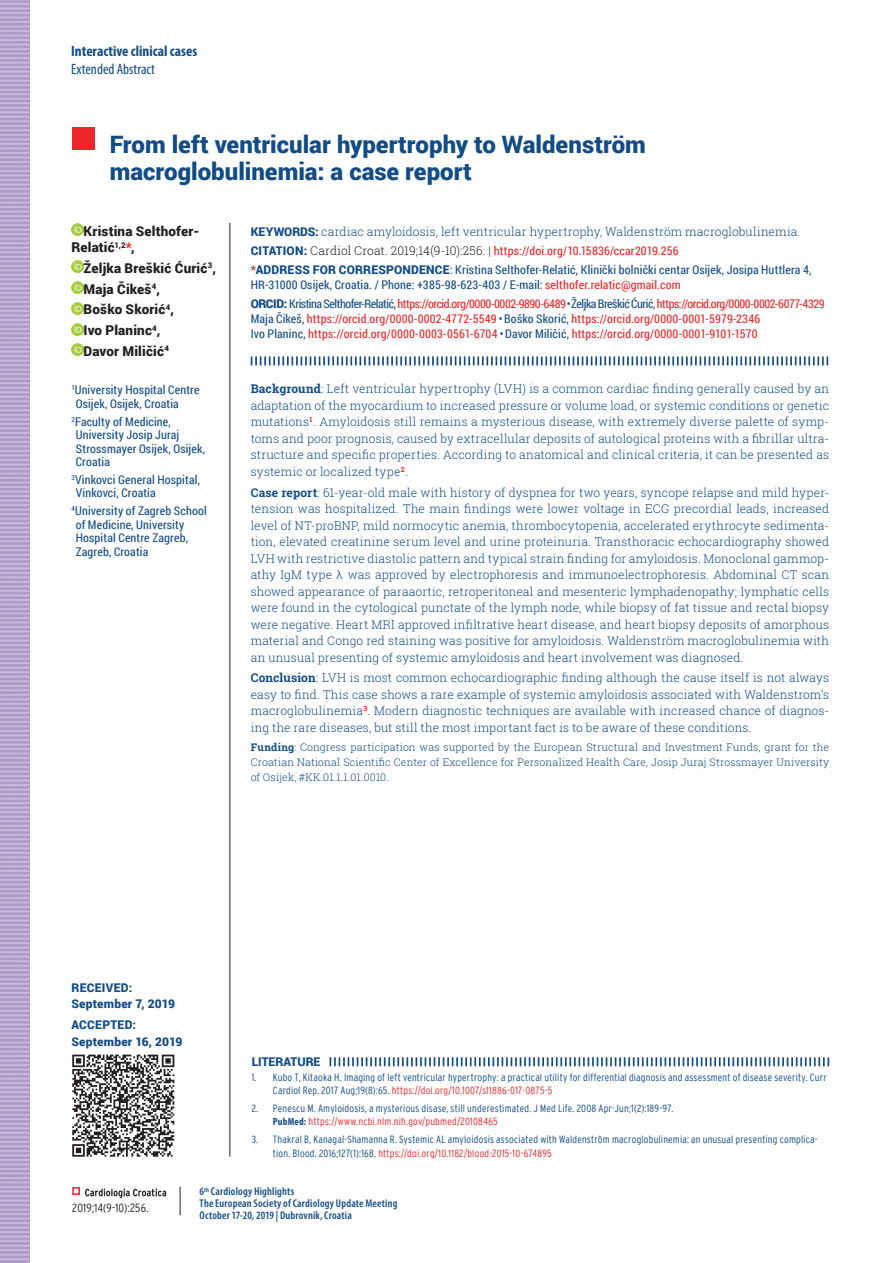
<style>
.page{position:relative;width:893px;height:1263px;background:#fff}
.page>*{position:absolute;margin:0;border:0;box-sizing:border-box;transform-origin:0 0}
.t1{font:900 24px/27px "Roboto";color:#124c87}
.t2{font:700 condensed 15px "Myriad Pro";color:#124c87}
.t3{font:condensed 15px "Myriad Pro";color:#124c87}
.t4{font:900 13.5px/20.7px "Roboto";letter-spacing:.015em;color:#231f20}
.t5{font:300 12px/16.5px "Roboto Slab";letter-spacing:.01em;color:#124c87;text-align:justify}
.t6{font:12px/13.5px "Roboto Condensed";letter-spacing:.015em;color:#124c87}
.t7{font:12px/15px "Roboto Condensed";letter-spacing:.01em;color:#ee2629}
.t8{font:900 12px/16.5px "Roboto";letter-spacing:.015em;color:#124c87}
.t9{font:300 condensed 12px "Interstate";letter-spacing:.02em;color:#231f20}
.t10{font:600 condensed 11.25px/12px "Myriad Pro";letter-spacing:.015em;color:#124c87}
.t11{font:300 condensed 10.5px/13.5px "Interstate";letter-spacing:.02em;color:#124c87}
.t12{font:300 10.5px/15px "Roboto Slab";letter-spacing:.015em;color:#124c87;text-align:justify}
.s1{color:#ee2629}
.s2{font-family:"Roboto";font-weight:900}
.s3{font-family:"Roboto";font-weight:900;color:#124c87}
.s4{font-family:"Roboto Slab";font-weight:300;color:#231f20}
.s5{font-family:"Roboto"}
.s6{color:#124c87}
.s7{font-weight:700}
.s8{font-family:"Myriad Pro";font-weight:700}
</style>
<div class="page">
<svg style="left:85px;top:1188px;width:81px;height:10px"></svg>
<div style="left:72px;top:1187px;width:8px;height:8px;border:2px solid #ee2629"></div>
<svg style="left:180px;top:1187px;width:1px;height:28px"></svg>
<svg style="left:0;top:0;width:30px;height:1263px;background:#baa7d0"></svg>
<div style="left:72px;top:128px;width:23px;height:22px;background:#ee2629"></div>
<svg style="left:72px;top:223px;width:12px;height:13px"></svg>
<svg style="left:72px;top:261px;width:12px;height:12px"></svg>
<svg style="left:72px;top:281px;width:12px;height:13px"></svg>
<svg style="left:72px;top:302px;width:12px;height:12px"></svg>
<svg style="left:72px;top:323px;width:12px;height:12px"></svg>
<svg style="left:72px;top:344px;width:12px;height:12px"></svg>
<hr style="left:230px;top:223px;width:1px;height:934px;background:#231f20">
<svg style="left:251px;top:356px;width:577px;height:9px"></svg>
<svg style="left:330px;top:1057px;width:499px;height:9px"></svg>
<svg style="left:72px;top:1054px;width:102px;height:103px"></svg>
<p class="t2" style="left:71px;top:42px;width:128px">Interactive clinical cases</p>
<p class="t3" style="left:71px;top:60px;width:85px">Extended Abstract</p>
<h1 class="t1" style="left:110px;top:130px;width:538px">From left ventricular hypertrophy to Waldenström macroglobulinemia: a case report</h1>
<p class="t4" style="left:72px;top:222px;width:130px;line-height:16.5px;text-indent:12px">Kristina Selthofer-<br>Relatić<sup>1,2</sup><span class="s1">*</span>,</p>
<p class="t4" style="left:84px;top:257px;width:134px">Željka Breškić Ćurić<sup>3</sup>,<br>Maja Čikeš<sup>4</sup>,<br>Boško Skorić<sup>4</sup>,<br>Ivo Planinc<sup>4</sup>,<br>Davor Miličić<sup>4</sup></p>
<p class="t6" style="left:76px;top:383px;width:125px;text-indent:-4px"><sup>1</sup>University Hospital Centre<br>Osijek, Osijek, Croatia</p>
<p class="t6" style="left:76px;top:414px;width:131px;text-indent:-4px"><sup>2</sup>Faculty of Medicine,<br>University Josip Juraj<br>Strossmayer Osijek, Osijek,<br>Croatia</p>
<p class="t6" style="left:76px;top:472px;width:126px;text-indent:-4px"><sup>3</sup>Vinkovci General Hospital,<br>Vinkovci, Croatia</p>
<p class="t6" style="left:76px;top:504px;width:133px;text-indent:-4px"><sup>4</sup>University of Zagreb School of Medicine, University<br>Hospital Centre Zagreb,<br>Zagreb, Croatia</p>
<p class="t5" style="left:251px;top:223px;width:551px"><span class="s2">KEYWORDS:</span> cardiac amyloidosis, left ventricular hypertrophy, Waldenström macroglobulinemia.</p>
<p class="t7" style="left:251px;top:243px;width:429px"><span class="s3">CITATION:</span> <span class="s4">Cardiol Croat. 2019;14(9-10):256. |</span> https://doi.org/10.15836/ccar2019.256</p>
<p class="t8" style="left:251px;top:261px;width:71px"><span class="s1">*</span>Address for</p>
<p class="t8" style="left:339px;top:261px;width:17px">corr</p>
<p class="t6" style="left:251px;top:262px;width:562px;line-height:15px;text-indent:121px"><span class="s2">espondence</span><span class="s5">:</span> Kristina Selthofer-Relatić, Klinički bolnički centar Osijek, Josipa Huttlera 4,<br>HR-31000 Osijek, Croatia. / Phone: +385-98-623-403 / E-mail: <span class="s1">selthofer.relatic@gmail.com</span></p>
<p class="t7" style="left:251px;top:296px;width:575px"><span class="s3">ORCID:</span> <span class="s6">Kristina Selthofer-Relatić,</span> https://orcid.org/0000-0002-9890-6489<span class="s6">• Željka Breškić Ćurić,</span> https://orcid.org/0000-0002-6077-4329<br><span class="s6">Maja Čikeš,</span> https://orcid.org/0000-0002-4772-5549 <span class="s6">• Boško Skorić,</span> https://orcid.org/0000-0001-5979-2346<br><span class="s6">Ivo Planinc,</span> https://orcid.org/0000-0003-0561-6704 <span class="s6">• Davor Miličić,</span> https://orcid.org/0000-0001-9101-1570</p>
<p class="t5" style="left:251px;top:380px;width:580px"><span class="s7">Background</span>: Left ventricular hypertrophy (LVH) is a common cardiac finding generally caused by an adaptation of the myocardium to increased pressure or volume load, or systemic conditions or genetic mutations<sup>1</sup>. Amyloidosis still remains a mysterious disease, with extremely diverse palette of symp&shy;toms and poor prognosis, caused by extracellular deposits of autological proteins with a fibrillar ultra&shy;structure and specific properties. According to anatomical and clinical criteria, it can be presented as systemic or localized type<sup>2</sup>.</p>
<p class="t5" style="left:251px;top:484px;width:580px"><span class="s7">Case report</span>: 61-year-old male with history of dyspnea for two years, syncope relapse and mild hyper&shy;tension was hospitalized. The main findings were lower voltage in ECG precordial leads, increased level of NT-proBNP, mild normocytic anemia, thrombocytopenia, accelerated erythrocyte sedimenta&shy;tion, elevated creatinine serum level and urine proteinuria. Transthoracic echocardiography showed LVH with restrictive diastolic pattern and typical strain finding for amyloidosis. Monoclonal gammop&shy;athy IgM type λ was approved by electrophoresis and immunoelectrophoresis. Abdominal CT scan showed appearance of paraaortic, retroperitoneal and mesenteric lymphadenopathy; lymphatic cells were found in the cytological punctate of the lymph node, while biopsy of fat tissue and rectal biopsy were negative. Heart MRI approved infiltrative heart disease, and heart biopsy deposits of amorphous material and Congo red staining was positive for amyloidosis. Waldenström macroglobulinemia with an unusual presenting of systemic amyloidosis and heart involvement was diagnosed.</p>
<p class="t5" style="left:251px;top:669px;width:580px"><span class="s7">Conclusion</span>: LVH is most common echocardiographic finding although the cause itself is not always easy to find. This case shows a rare example of systemic amyloidosis associated with Waldenstrom’s macroglobulinemia<sup>3</sup>. Modern diagnostic techniques are available with increased chance of diagnos&shy;ing the rare diseases, but still the most important fact is to be aware of these conditions.</p>
<p class="t12" style="left:251px;top:740px;width:580px"><span class="s7">Funding</span>: Congress participation was supported by the European Structural and Investment Funds, grant for the Croatian National Scientific Center of Excellence for Personalized Health Care, Josip Juraj Strossmayer University of Osijek, #KK.01.1.1.01.0010.</p>
<p class="t8" style="left:72px;top:979px;width:105px">Received:<br>September 7, 2019</p>
<p class="t8" style="left:72px;top:1016px;width:112px">Accepted:<br>September 16, 2019</p>
<p class="t8" style="left:252px;top:1053px;width:69px">LITERATURE</p>
<p class="t11" style="left:273px;top:1070px;width:555px;text-indent:-21px">1. Kubo T, Kitaoka H. Imaging of left ventricular hypertrophy: a practical utility for differential diagnosis and assessment of disease severity. Curr<br>Cardiol Rep. 2017 Aug;19(8):65. <span class="s1">https://doi.org/10.1007/s11886-017-0875-5</span></p>
<p class="t11" style="left:273px;top:1101px;width:402px;text-indent:-21px">2. Penescu M. Amyloidosis, a mysterious disase, still underestimated. J Med Life. 2008 Apr-Jun;1(2):189-97.<br><span class="s8">PubMed:</span> <span class="s1">https://www.ncbi.nlm.nih.gov/pubmed/20108465</span></p>
<p class="t11" style="left:273px;top:1133px;width:546px;text-indent:-21px">3. Thakral B, Kanagal-Shamanna R. Systemic AL amyloidosis associated with Waldenström macroglobulinemia: an unusual presenting complica&shy;tion. Blood. 2016;127(1):168. <span class="s1">https://doi.org/10.1182/blood-2015-10-674895</span></p>
<p class="t9" style="left:72px;top:1201px;width:78px">2019;14(9-10):256.</p>
<p class="t10" style="left:200px;top:1186px;width:199px">6<sup>th</sup> Cardiology Highlights<br>The European Society of Cardiology Update Meeting<br>October 17-20, 2019 | Dubrovnik, Croatia</p>
</div>
